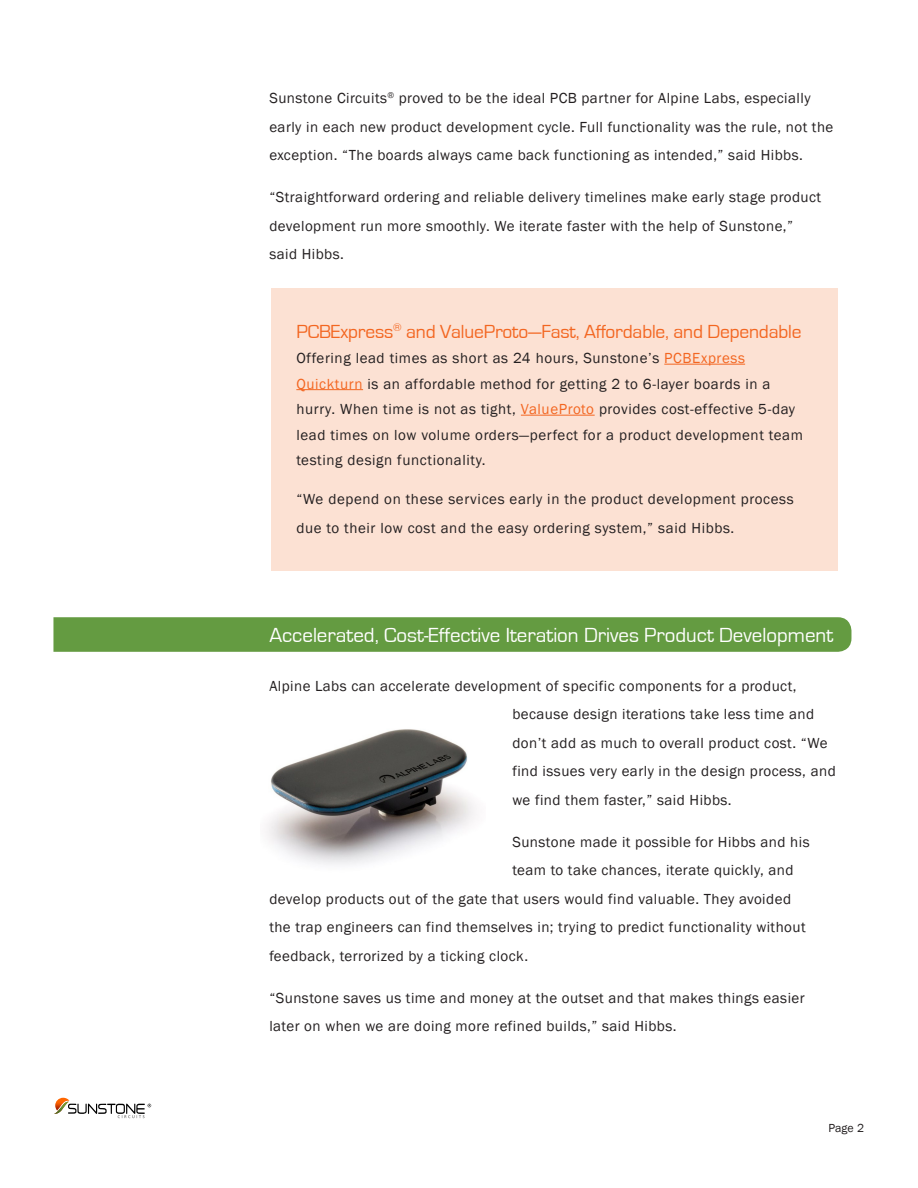
<style>
.page{position:relative;width:918px;height:1188px;background:#fff}
.page>*{position:absolute;margin:0;border:0;box-sizing:border-box;transform-origin:0 0}
.t1{font:21px "Eurostile";color:#fff}
.t2{font:19.5px "Eurostile";letter-spacing:-.01em;color:#f36621}
.t3{font:15px/28.5px "Franklin Gothic";letter-spacing:.03em;color:#231f20}
.t4{font:12px "Franklin Gothic";color:#231f20}
.s1{color:#f36621}
</style>
<div class="page">
<img style="left:69px;top:1104px;width:75px;height:10px">
<img style="left:118px;top:1115px;width:27px;height:3px">
<img style="left:56px;top:1098px;width:13px;height:4px">
<img style="left:54px;top:1102px;width:15px;height:12px">
<div style="left:25px;top:617px;width:826px;height:35px;background:#649b41;border-radius:14px"></div>
<div style="left:1px;top:574px;width:52px;height:132px;background:#fff;border-radius:18px"></div>
<div style="left:271px;top:288px;width:567px;height:283px;background:#fce1d3"></div>
<hr style="left:664px;top:364px;width:81px;height:1px;background:#f36621">
<hr style="left:296px;top:389px;width:67px;height:1px;background:#f36621">
<hr style="left:521px;top:415px;width:74px;height:1px;background:#f36621">
<img style="left:266px;top:729px;width:209px;height:136px">
<p class="t3" style="left:269px;top:84px;width:566px">Sunstone Circuits<sup>®</sup> proved to be the ideal PCB partner for Alpine Labs, especially early in each new product development cycle. Full functionality was the rule, not the exception. “The boards always came back functioning as intended,” said Hibbs.</p>
<p class="t3" style="left:269px;top:183px;width:553px">“Straightforward ordering and reliable delivery timelines make early stage product development run more smoothly. We iterate faster with the help of Sunstone,” said Hibbs.</p>
<p class="t2" style="left:296px;top:321px;width:507px">PCBExpress<sup>®</sup> and ValueProto—Fast, Affordable, and Dependable</p>
<p class="t3" style="left:296px;top:346px;width:508px;line-height:25.5px">Offering lead times as short as 24 hours, Sunstone’s <span class="s1">PCBExpress Quickturn</span> is an affordable method for getting 2 to 6-layer boards in a hurry. When time is not as tight, <span class="s1">ValueProto</span> provides cost-effective 5-day lead times on low volume orders—perfect for a product development team testing design functionality.</p>
<p class="t3" style="left:296px;top:485px;width:499px">“We depend on these services early in the product development process due to their low cost and the easy ordering system,” said Hibbs.</p>
<p class="t1" style="left:269px;top:624px;width:565px">Accelerated, Cost-Effective Iteration Drives Product Development</p>
<p class="t3" style="left:512px;top:672px;width:325px;text-indent:-243px">Alpine Labs can accelerate development of specific components for a product, because design iterations take less time and don’t add as much to overall product cost. “We find issues very early in the design process, and we find them faster,” said Hibbs.</p>
<p class="t3" style="left:512px;top:828px;width:299px">Sunstone made it possible for Hibbs and his</p>
<p class="t3" style="left:512px;top:856px;width:283px">team to take chances, iterate quickly, and</p>
<p class="t3" style="left:269px;top:885px;width:523px">develop products out of the gate that users would find valuable. They avoided</p>
<p class="t3" style="left:269px;top:913px;width:538px">the trap engineers can find themselves in; trying to predict functionality without</p>
<p class="t3" style="left:269px;top:942px;width:260px">feedback, terrorized by a ticking clock.</p>
<p class="t3" style="left:269px;top:984px;width:537px">“Sunstone saves us time and money at the outset and that makes things easier later on when we are doing more refined builds,” said Hibbs.</p>
<p class="t4" style="left:828px;top:1121px;width:37px">Page 2</p>
</div>
